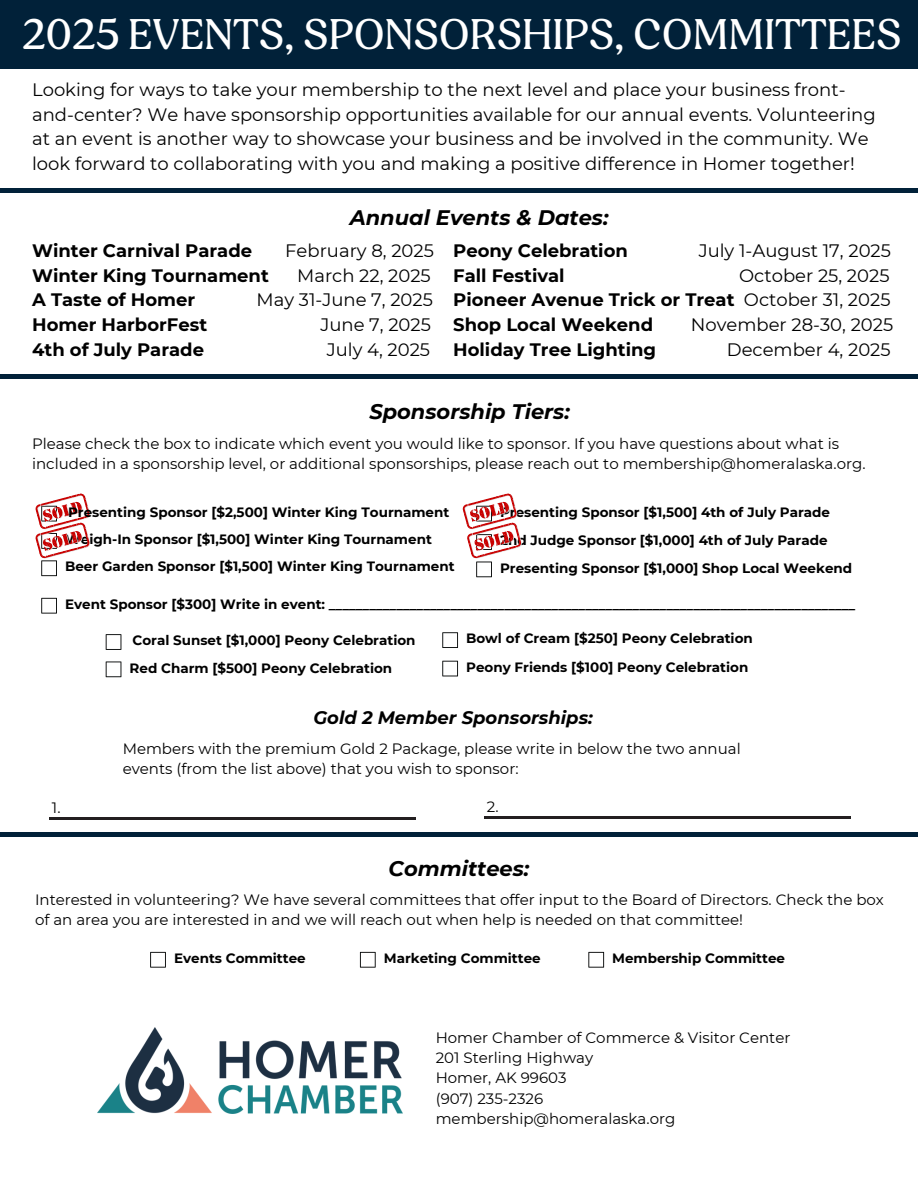
<style>
.page{position:relative;width:918px;height:1188px;background:#fff}
.page>*{position:absolute;margin:0;border:0;box-sizing:border-box;transform-origin:0 0}
.t1{font:42px "Peachi";color:#fff}
.t2{font:italic 700 21px "Montserrat";color:#000}
.t3{font:18px/24.8px "Montserrat";color:#000}
.t4{font:700 18px/24.8px "Montserrat";color:#000;text-align:justify}
.t5{font:italic 700 18px "Montserrat";color:#000}
.t6{font:15px/20.2px "Montserrat";color:#000}
.t7{font:700 13.5px "Montserrat";color:#000}
.s1{font-weight:400}
</style>
<div class="page">
<div style="left:0;top:0;width:918px;height:69px;background:#012139"></div>
<hr style="left:0;top:189px;width:918px;height:4px;background:#012139">
<hr style="left:0;top:375px;width:918px;height:4px;background:#012139">
<svg style="left:41px;top:598px;width:16px;height:16px"></svg>
<svg style="left:106px;top:634px;width:15px;height:16px"></svg>
<svg style="left:106px;top:661px;width:15px;height:16px"></svg>
<svg style="left:442px;top:632px;width:16px;height:16px"></svg>
<svg style="left:442px;top:661px;width:16px;height:15px"></svg>
<hr style="left:49px;top:818px;width:367px;height:2px;background:#231f20">
<hr style="left:484px;top:817px;width:367px;height:2px;background:#231f20">
<hr style="left:0;top:832px;width:918px;height:4px;background:#012139">
<svg style="left:150px;top:952px;width:16px;height:16px"></svg>
<svg style="left:360px;top:952px;width:16px;height:16px"></svg>
<svg style="left:588px;top:952px;width:16px;height:16px"></svg>
<svg style="left:35px;top:493px;width:55px;height:83px"></svg>
<svg style="left:462px;top:493px;width:60px;height:84px"></svg>
<img style="left:98px;top:1028px;width:305px;height:85px">
<h2 class="t1" style="left:22px;top:7px;width:881px">2025 EVENTS, SPONSORSHIPS, COMMITTEES</h2>
<h4 class="t3" style="left:32px;top:77px;width:845px">Looking for ways to take your membership to the next level and place your business front&shy;and-center? We have sponsorship opportunities available for our annual events. Volunteering at an event is another way to showcase your business and be involved in the community. We look forward to collaborating with you and making a positive difference in Homer together!</h4>
<h4 class="t2" style="left:350px;top:205px;width:260px">Annual Events &amp; Dates:</h4>
<p class="t4" style="left:32px;top:238px;width:222px">Winter Carnival Parade</p>
<p class="t3" style="left:285px;top:238px;width:150px">February 8, 2025</p>
<p class="t4" style="left:32px;top:263px;width:238px">Winter King Tournament</p>
<p class="t3" style="left:297px;top:263px;width:135px">March 22, 2025</p>
<p class="t4" style="left:32px;top:288px;width:165px">A Taste of Homer</p>
<p class="t3" style="left:257px;top:288px;width:178px">May 31-June 7, 2025</p>
<p class="t4" style="left:32px;top:312px;width:177px">Homer HarborFest</p>
<p class="t3" style="left:320px;top:312px;width:112px">June 7, 2025</p>
<p class="t4" style="left:32px;top:337px;width:173px">4th of July Parade</p>
<p class="t3" style="left:327px;top:337px;width:105px">July 4, 2025</p>
<h2 class="t4" style="left:453px;top:238px;width:176px">Peony Celebration</h2>
<h2 class="t3" style="left:699px;top:238px;width:194px">July 1-August 17, 2025</h2>
<h2 class="t4" style="left:453px;top:263px;width:113px">Fall Festival</h2>
<h2 class="t4" style="left:453px;top:263px;width:439px;text-indent:286px"><span class="s1">October 25, 2025<br></span>Pioneer Avenue Trick or Treat <span class="s1">October 31, 2025<br></span>Shop Local Weekend</h2>
<h2 class="t3" style="left:691px;top:312px;width:204px">November 28-30, 2025</h2>
<h2 class="t4" style="left:453px;top:337px;width:204px">Holiday Tree Lighting</h2>
<h2 class="t3" style="left:727px;top:337px;width:165px">December 4, 2025</h2>
<p class="t2" style="left:369px;top:398px;width:202px">Sponsorship Tiers:</p>
<p class="t6" style="left:32px;top:433px;width:835px">Please check the box to indicate which event you would like to sponsor. If you have questions about what is included in a sponsorship level, or additional sponsorships, please reach out to membership@homeralaska.org.</p>
<p class="t7" style="left:68px;top:504px;width:383px">Presenting Sponsor [$2,500] Winter King Tournament</p>
<h1 class="t7" style="left:65px;top:531px;width:368px">Weigh-In Sponsor [$1,500] Winter King Tournament</h1>
<h4 class="t7" style="left:500px;top:504px;width:332px">Presenting Sponsor [$1,500] 4th of July Parade</h4>
<p class="t7" style="left:500px;top:532px;width:329px">2nd Judge Sponsor [$1,000] 4th of July Parade</p>
<h5 class="t7" style="left:65px;top:558px;width:391px">Beer Garden Sponsor [$1,500] Winter King Tournament</h5>
<p class="t7" style="left:500px;top:559px;width:354px">Presenting Sponsor [$1,000] Shop Local Weekend</p>
<p class="t7" style="left:65px;top:596px;width:792px">Event Sponsor [$300] Write in event: ______________________________________________________________________________</p>
<h5 class="t7" style="left:132px;top:632px;width:285px">Coral Sunset [$1,000] Peony Celebration</h5>
<p class="t7" style="left:130px;top:659px;width:264px">Red Charm [$500] Peony Celebration</p>
<h5 class="t7" style="left:466px;top:630px;width:288px">Bowl of Cream [$250] Peony Celebration</h5>
<p class="t7" style="left:466px;top:659px;width:284px">Peony Friends [$100] Peony Celebration</p>
<p class="t5" style="left:313px;top:707px;width:281px">Gold 2 Member Sponsorships:</p>
<h5 class="t6" style="left:123px;top:738px;width:620px">Members with the premium Gold 2 Package, please write in below the two annual events (from the list above) that you wish to sponsor:</h5>
<p class="t6" style="left:52px;top:797px;width:10px">1.</p>
<p class="t6" style="left:487px;top:796px;width:13px">2.</p>
<h5 class="t2" style="left:389px;top:856px;width:142px">Committees:</h5>
<p class="t6" style="left:35px;top:890px;width:850px">Interested in volunteering? We have several committees that offer input to the Board of Directors. Check the box of an area you are interested in and we will reach out when help is needed on that committee!</p>
<h5 class="t7" style="left:174px;top:950px;width:133px">Events Committee</h5>
<p class="t7" style="left:384px;top:950px;width:158px">Marketing Committee</p>
<h5 class="t7" style="left:612px;top:950px;width:174px">Membership Committee</h5>
<p class="t6" style="left:436px;top:1027px;width:356px">Homer Chamber of Commerce &amp; Visitor Center</p>
<h5 class="t6" style="left:436px;top:1048px;width:159px">201 Sterling Highway</h5>
<p class="t6" style="left:436px;top:1068px;width:132px">Homer, AK 99603</p>
<h5 class="t6" style="left:436px;top:1088px;width:109px">(907) 235-2326</h5>
<p class="t6" style="left:436px;top:1108px;width:241px">membership@homeralaska.org</p>
</div>
